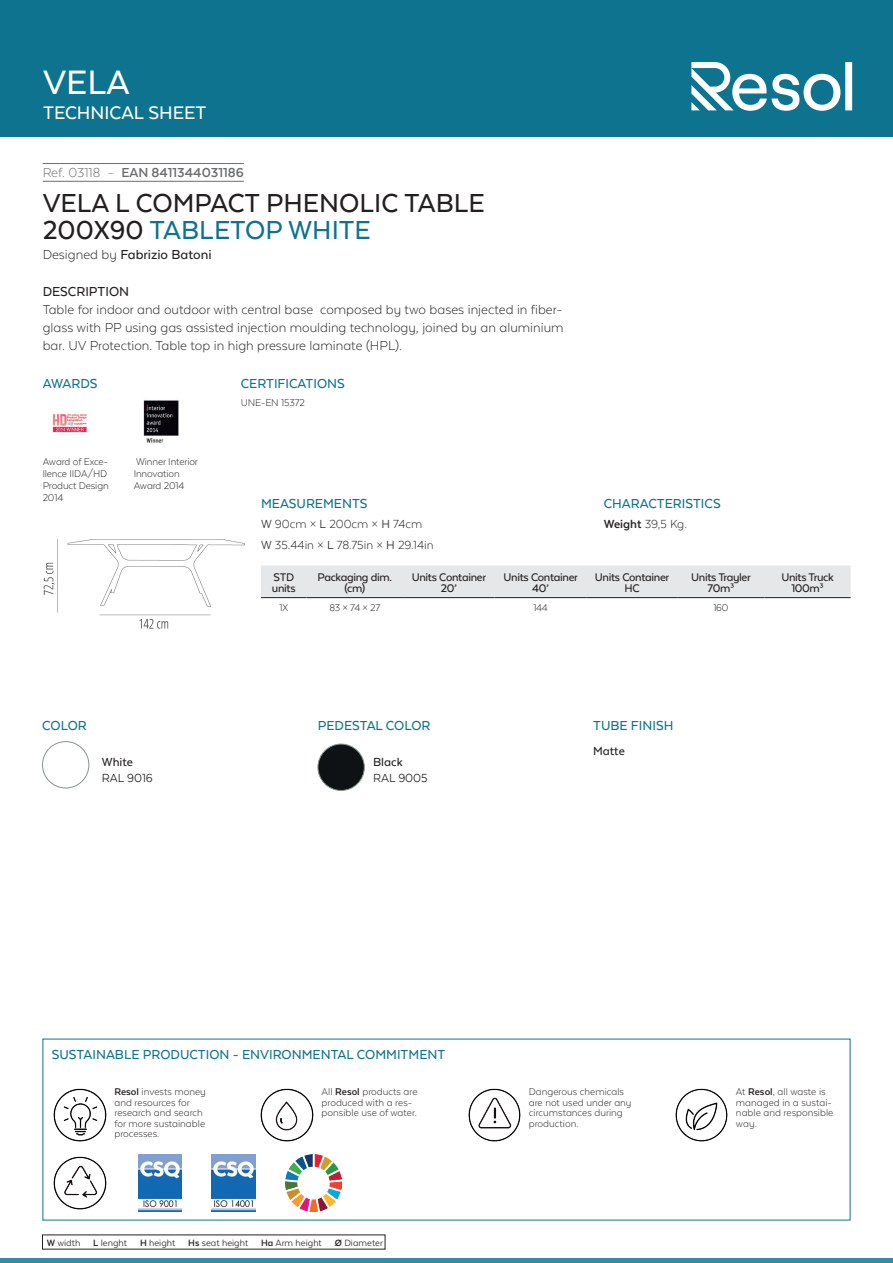
<style>
.page{position:relative;width:893px;height:1263px;background:#fff}
.page>*{position:absolute;margin:0;border:0;box-sizing:border-box;transform-origin:0 0}
.t1{font:500 39px "Texta Alt";color:#fff}
.t2{font:500 30px/27px "Texta Alt";color:#231f20}
.t3{font:500 21px "Texta Alt";color:#fff}
.t4{font:300 15px/18px "Texta Alt";color:#231f20;text-align:justify}
.t5{font:500 15px "Texta Alt";color:#0d738f}
.t6{font:500 15px "Texta Alt";color:#231f20}
.t7{font:700 15px "Texta Alt";color:#6c6d70}
.t8{font:300 13.5px/20.4px "Texta Alt";color:#231f20}
.t9{font:500 13.5px "Texta Alt";color:#231f20}
.t10{font:13.5px "Texta Alt";color:#231f20}
.t11{font:500 12.75px/10.5px "Texta Alt";letter-spacing:-.025em;color:#231f20;text-align:center}
.t12{font:300 11.25px/10.5px "Texta Alt";color:#231f20}
.t13{font:10.5px "Texta Alt";color:#231f20}
.s1{font-weight:300}
.s2{color:#0d738f}
.s3{font-weight:400}
.s4{font-weight:700}
</style>
<div class="page">
<div style="left:0;top:0;width:893px;height:137px;background:#0d738f"></div>
<hr style="left:0;top:1259px;width:893px;height:4px;background:#348ea3">
<svg style="left:691px;top:62px;width:161px;height:49px"></svg>
<hr style="left:43px;top:163px;width:201px;height:1px;background:#6c6d70">
<hr style="left:43px;top:181px;width:201px;height:1px;background:#6c6d70">
<img style="left:143px;top:400px;width:36px;height:43px">
<img style="left:52px;top:414px;width:35px;height:19px">
<img style="left:42px;top:742px;width:47px;height:46px;border-radius:23px">
<div style="left:42px;top:741px;width:47px;height:47px;border:1px solid #89948d;border-radius:50%"></div>
<div style="left:318px;top:744px;width:46px;height:46px;background:#0e1214;border-radius:23px"></div>
<div style="left:318px;top:744px;width:46px;height:47px;border:1px solid #89948d;border-radius:50%"></div>
<img style="left:43px;top:540px;width:202px;height:89px">
<div style="left:261px;top:565px;width:590px;height:32px;background:#e6e7e9"></div>
<hr style="left:261px;top:597px;width:46px;height:1px;background:#231f20">
<hr style="left:307px;top:597px;width:96px;height:1px;background:#231f20">
<hr style="left:403px;top:597px;width:92px;height:1px;background:#231f20">
<hr style="left:495px;top:597px;width:92px;height:1px;background:#231f20">
<hr style="left:587px;top:597px;width:90px;height:1px;background:#231f20">
<hr style="left:677px;top:597px;width:88px;height:1px;background:#231f20">
<hr style="left:765px;top:597px;width:86px;height:1px;background:#231f20">
<img style="left:53px;top:1088px;width:54px;height:54px">
<img style="left:260px;top:1088px;width:54px;height:54px">
<img style="left:468px;top:1088px;width:53px;height:54px">
<img style="left:675px;top:1088px;width:53px;height:54px">
<img style="left:53px;top:1156px;width:54px;height:54px">
<img style="left:138px;top:1155px;width:44px;height:56px">
<img style="left:212px;top:1155px;width:43px;height:56px">
<img style="left:285px;top:1155px;width:57px;height:56px">
<h1 class="t1" style="left:43px;top:62px;width:88px">VELA</h1>
<h3 class="t3" style="left:43px;top:102px;width:165px">TECHNICAL SHEET</h3>
<h3 class="t7" style="left:43px;top:164px;width:203px"><span class="s1">Ref. 03118 -</span> EAN 8411344031186</h3>
<h2 class="t2" style="left:43px;top:189px;width:444px">VELA L COMPACT PHENOLIC TABLE<br>200X90 <span class="s2">TABLETOP WHITE</span></h2>
<h3 class="t6" style="left:43px;top:246px;width:170px"><span class="s1">Designed by</span> Fabrizio Batoni</h3>
<h3 class="t6" style="left:43px;top:284px;width:88px">DESCRIPTION</h3>
<p class="t4" style="left:43px;top:300px;width:522px">Table for indoor and outdoor with central base composed by two bases injected in fiber&shy;glass with PP using gas assisted injection moulding technology, joined by an aluminium bar. UV Protection. Table top in high pressure laminate (HPL).</p>
<h3 class="t5" style="left:43px;top:376px;width:56px">AWARDS</h3>
<h3 class="t5" style="left:241px;top:376px;width:106px">CERTIFICATIONS</h3>
<p class="t12" style="left:241px;top:397px;width:65px">UNE-EN 15372</p>
<p class="t12" style="left:43px;top:456px;width:68px;line-height:12px">Award of Exce&shy;llence IIDA/HD<br>Product Design<br>2014</p>
<p class="t12" style="left:134px;top:456px;width:66px;line-height:12px">Winner Interior<br>Innovation<br>Award 2014</p>
<h3 class="t5" style="left:42px;top:718px;width:46px">COLOR</h3>
<p class="t9" style="left:102px;top:755px;width:33px">White</p>
<p class="t10" style="left:102px;top:771px;width:52px">RAL 9016</p>
<h3 class="t5" style="left:261px;top:495px;width:108px">MEASUREMENTS</h3>
<p class="t8" style="left:261px;top:514px;width:174px"><span class="s3">W</span> 90cm × <span class="s3">L</span> 200cm × <span class="s3">H</span> 74cm<br><span class="s3">W</span> 35.44in × <span class="s3">L</span> 78.75in × <span class="s3">H</span> 29.14in</p>
<p class="t11" style="left:272px;top:572px;width:25px;text-align:left">STD units</p>
<p class="t11" style="left:317px;top:572px;width:76px">Packaging dim. (cm)</p>
<p class="t11" style="left:412px;top:572px;width:76px">Units Container<br>20’</p>
<p class="t11" style="left:504px;top:572px;width:76px">Units Container<br>40’</p>
<p class="t11" style="left:595px;top:572px;width:76px">Units Container<br>HC</p>
<p class="t11" style="left:691px;top:572px;width:61px">Units Trayler<br>70m³</p>
<p class="t11" style="left:781px;top:572px;width:54px">Units Truck<br>100m³</p>
<p class="t12" style="left:279px;top:602px;width:10px">1X</p>
<p class="t12" style="left:329px;top:602px;width:52px">83 × 74 × 27</p>
<p class="t12" style="left:533px;top:602px;width:16px">144</p>
<p class="t12" style="left:713px;top:602px;width:17px">160</p>
<h3 class="t5" style="left:604px;top:495px;width:118px">CHARACTERISTICS</h3>
<p class="t8" style="left:604px;top:514px;width:85px"><span class="s4">Weight</span> 39,5 Kg.</p>
<h3 class="t5" style="left:318px;top:718px;width:114px">PEDESTAL COLOR</h3>
<p class="t9" style="left:373px;top:755px;width:31px">Black</p>
<p class="t10" style="left:373px;top:771px;width:56px">RAL 9005</p>
<h3 class="t5" style="left:593px;top:718px;width:82px">TUBE FINISH</h3>
<p class="t9" style="left:593px;top:744px;width:33px">Matte</p>
<h3 class="t5" style="left:52px;top:1047px;width:395px">SUSTAINABLE PRODUCTION - ENVIRONMENTAL COMMITMENT</h3>
<p class="t12" style="left:114px;top:1086px;width:93px"><span class="s4">Resol</span> invests money and resources for research and search for more sustainable processes.</p>
<p class="t12" style="left:322px;top:1086px;width:97px">All <span class="s4">Resol</span> products are produced with a res&shy;ponsible use of water.</p>
<p class="t12" style="left:529px;top:1086px;width:104px">Dangerous chemicals are not used under any circumstances during production.</p>
<p class="t12" style="left:736px;top:1086px;width:99px">At <span class="s4">Resol</span>, all waste is managed in a sustai&shy;nable and responsible way.</p>
<p class="t13" style="left:47px;top:1237px;width:338px"><span class="s4">W</span> width <span class="s4">L</span> lenght <span class="s4">H</span> height <span class="s4">Hs</span> seat height <span class="s4">Ha</span> Arm height <span class="s4">Ø</span> Diameter</p>
</div>
